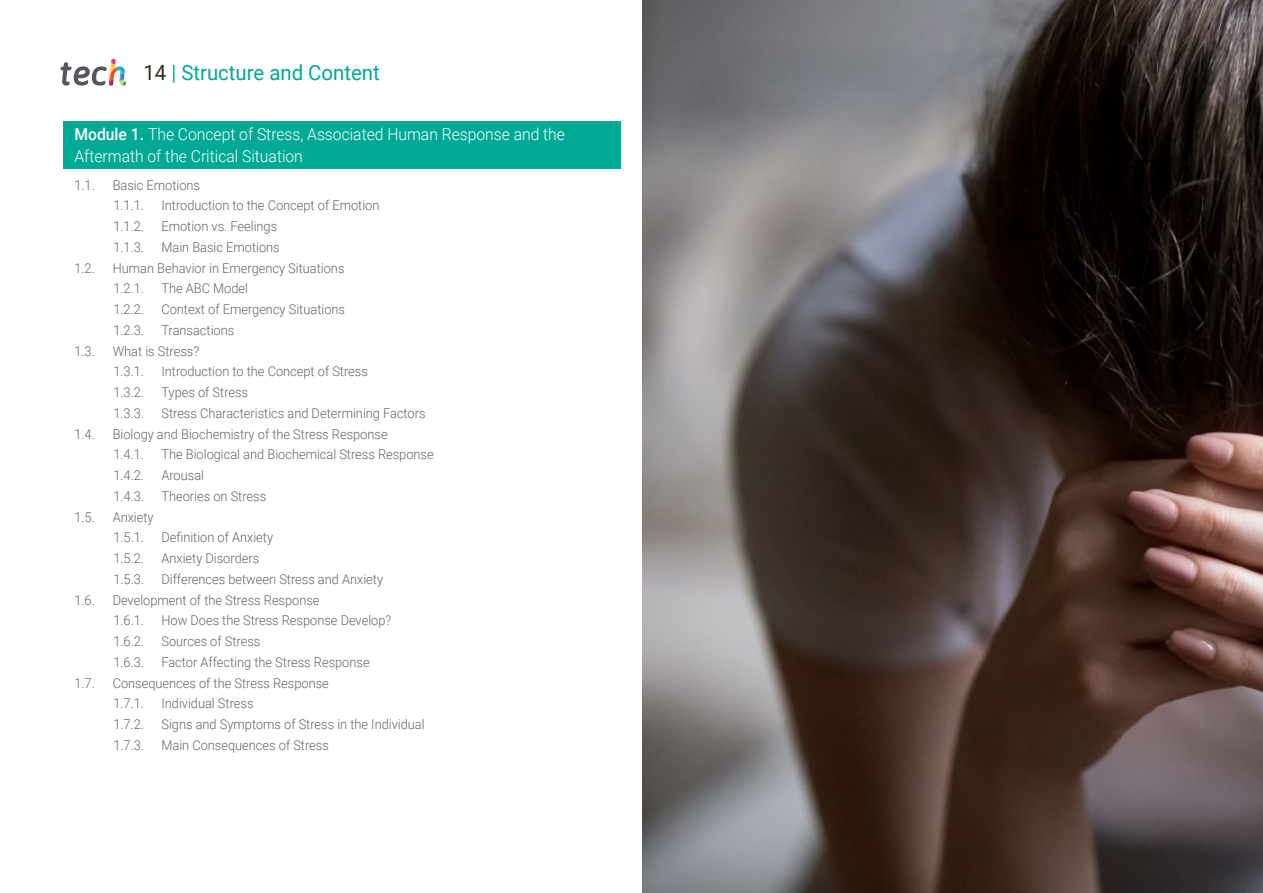
<style>
.page{position:relative;width:1263px;height:893px;background:#fff}
.page>*{position:absolute;margin:0;border:0;box-sizing:border-box;transform-origin:0 0}
.t1{font:21px "Roboto";color:#00a996}
.t2{font:300 16.5px/22.5px "Roboto";color:#fff;scale:.95 1}
.t3{font:300 13.5px/20.7px "Roboto";color:#61646a;scale:.95 1}
.s1{color:#312e20}
.s2{font-weight:500}
</style>
<div class="page">
<div style="left:63px;top:121px;width:558px;height:48px;background:#00a996"></div>
<svg style="left:61px;top:59px;width:65px;height:27px"></svg>
<img style="left:642px;top:0;width:621px;height:893px">
<h1 class="t1" style="left:144px;top:57px;width:238px"><span class="s1">14</span> | Structure and Content</h1>
<p class="t2" style="left:74px;top:122px;width:518px"><span class="s2">Module 1.</span> The Concept of Stress, Associated Human Response and the<br>Aftermath of the Critical Situation</p>
<p class="t3" style="left:74px;top:174px;width:23px">1.1.</p>
<p class="t3" style="left:113px;top:174px;width:93px">Basic Emotions<br>1.1.1.</p>
<p class="t3" style="left:161px;top:195px;width:231px">Introduction to the Concept of Emotion</p>
<p class="t3" style="left:113px;top:215px;width:34px">1.1.2.</p>
<p class="t3" style="left:161px;top:215px;width:123px">Emotion vs. Feelings</p>
<p class="t3" style="left:113px;top:236px;width:34px">1.1.3.</p>
<p class="t3" style="left:161px;top:236px;width:126px">Main Basic Emotions</p>
<p class="t3" style="left:74px;top:257px;width:23px">1.2.</p>
<p class="t3" style="left:113px;top:257px;width:245px">Human Behavior in Emergency Situations<br>1.2.1.</p>
<p class="t3" style="left:161px;top:278px;width:93px">The ABC Model</p>
<p class="t3" style="left:113px;top:298px;width:34px">1.2.2.</p>
<p class="t3" style="left:161px;top:298px;width:195px">Context of Emergency Situations</p>
<p class="t3" style="left:113px;top:319px;width:34px">1.2.3.</p>
<p class="t3" style="left:161px;top:319px;width:78px">Transactions</p>
<p class="t3" style="left:74px;top:340px;width:23px">1.3.</p>
<p class="t3" style="left:113px;top:340px;width:93px">What is Stress?<br>1.3.1.</p>
<p class="t3" style="left:161px;top:361px;width:219px">Introduction to the Concept of Stress</p>
<p class="t3" style="left:113px;top:381px;width:34px">1.3.2.</p>
<p class="t3" style="left:161px;top:381px;width:93px">Types of Stress</p>
<p class="t3" style="left:113px;top:402px;width:34px">1.3.3.</p>
<p class="t3" style="left:161px;top:402px;width:280px">Stress Characteristics and Determining Factors</p>
<p class="t3" style="left:74px;top:423px;width:23px">1.4.</p>
<p class="t3" style="left:113px;top:423px;width:291px">Biology and Biochemistry of the Stress Response<br>1.4.1.</p>
<p class="t3" style="left:161px;top:444px;width:288px">The Biological and Biochemical Stress Response</p>
<p class="t3" style="left:113px;top:464px;width:34px">1.4.2.</p>
<p class="t3" style="left:161px;top:464px;width:46px">Arousal</p>
<p class="t3" style="left:113px;top:485px;width:34px">1.4.3.</p>
<p class="t3" style="left:161px;top:485px;width:112px">Theories on Stress</p>
<p class="t3" style="left:74px;top:506px;width:23px">1.5.</p>
<p class="t3" style="left:113px;top:506px;width:45px">Anxiety<br>1.5.1.</p>
<p class="t3" style="left:161px;top:527px;width:119px">Definition of Anxiety</p>
<p class="t3" style="left:113px;top:547px;width:34px">1.5.2.</p>
<p class="t3" style="left:161px;top:547px;width:104px">Anxiety Disorders</p>
<p class="t3" style="left:113px;top:568px;width:34px">1.5.3.</p>
<p class="t3" style="left:161px;top:568px;width:235px">Differences between Stress and Anxiety</p>
<p class="t3" style="left:74px;top:589px;width:23px">1.6.</p>
<p class="t3" style="left:113px;top:589px;width:219px">Development of the Stress Response<br>1.6.1.</p>
<p class="t3" style="left:161px;top:610px;width:243px">How Does the Stress Response Develop?</p>
<p class="t3" style="left:113px;top:630px;width:34px">1.6.2.</p>
<p class="t3" style="left:161px;top:630px;width:106px">Sources of Stress</p>
<p class="t3" style="left:113px;top:651px;width:34px">1.6.3.</p>
<p class="t3" style="left:161px;top:651px;width:221px">Factor Affecting the Stress Response</p>
<p class="t3" style="left:74px;top:672px;width:23px">1.7.</p>
<p class="t3" style="left:113px;top:672px;width:229px">Consequences of the Stress Response<br>1.7.1.</p>
<p class="t3" style="left:161px;top:693px;width:98px">Individual Stress</p>
<p class="t3" style="left:113px;top:713px;width:34px">1.7.2.</p>
<p class="t3" style="left:161px;top:713px;width:279px">Signs and Symptoms of Stress in the Individual</p>
<p class="t3" style="left:113px;top:734px;width:34px">1.7.3.</p>
<p class="t3" style="left:161px;top:734px;width:178px">Main Consequences of Stress</p>
</div>
